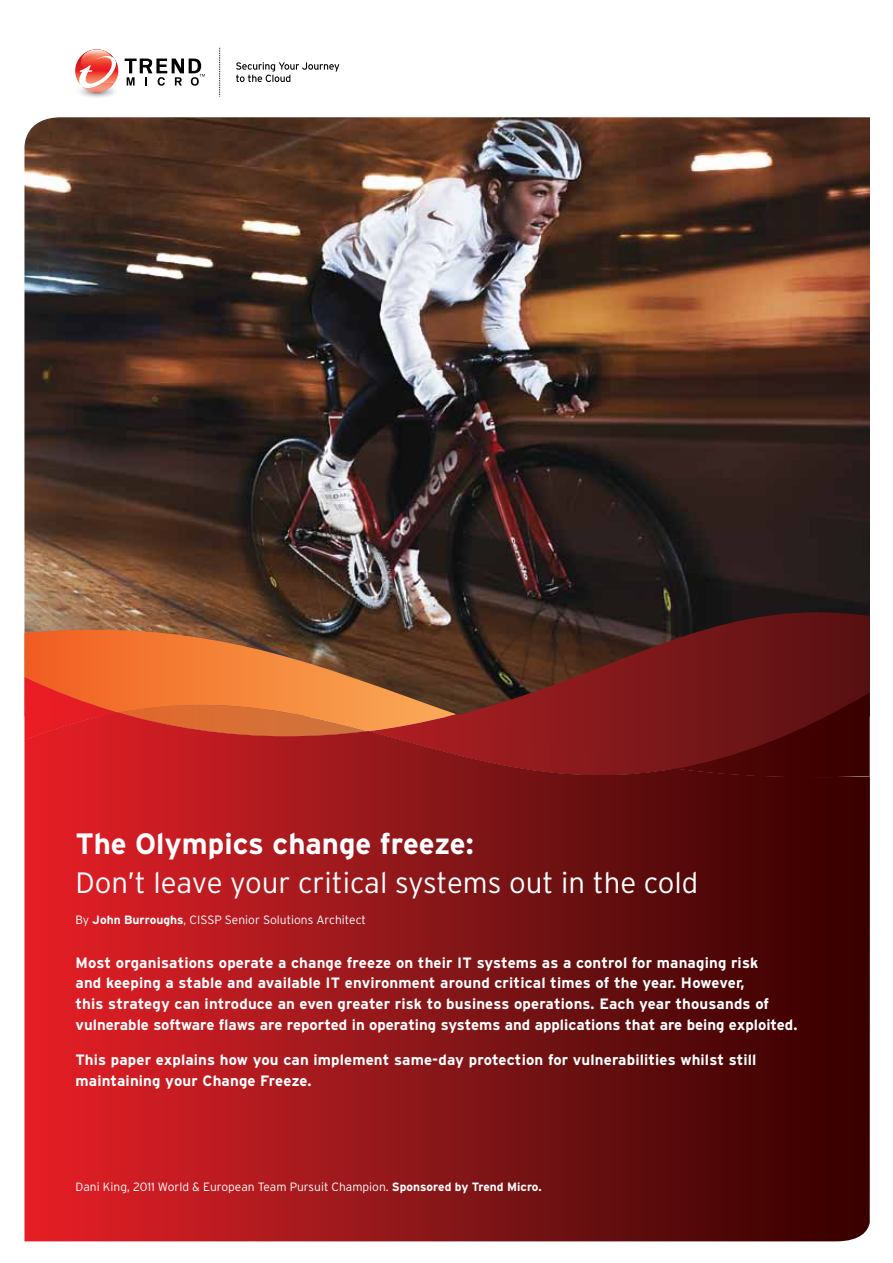
<style>
.page{position:relative;width:893px;height:1263px;background:#fff}
.page>*{position:absolute;margin:0;border:0;box-sizing:border-box;transform-origin:0 0}
.t1{font:300 29.4px "Interstate";color:#fff}
.t2{font:700 29.4px "Interstate";color:#fff}
.t3{font:700 15px/20.5px "Interstate";letter-spacing:.01em;color:#fff}
.t4{font:300 12px "Interstate";color:#fff}
.s1{font-weight:700}
</style>
<div class="page">
<img style="left:24px;top:117px;width:846px;height:513px">
<svg style="left:24px;top:630px;width:432px;height:47px"></svg>
<svg style="left:456px;top:612px;width:414px;height:80px"></svg>
<img style="left:24px;top:677px;width:651px;height:35px">
<img style="left:675px;top:692px;width:195px;height:20px">
<img style="left:24px;top:712px;width:846px;height:529px">
<svg style="left:75px;top:49px;width:44px;height:49px"></svg>
<img style="left:96px;top:79px;width:22px;height:13px">
<svg style="left:125px;top:58px;width:80px;height:28px"></svg>
<svg style="left:219px;top:48px;width:1px;height:48px"></svg>
<svg style="left:236px;top:62px;width:103px;height:20px"></svg>
<h1 class="t2" style="left:76px;top:825px;width:400px">The Olympics change freeze:</h1>
<h1 class="t1" style="left:76px;top:865px;width:624px">Don’t leave your critical systems out in the cold</h1>
<p class="t4" style="left:76px;top:913px;width:292px">By <span class="s1">John Burroughs</span>, CISSP Senior Solutions Architect</p>
<p class="t3" style="left:76px;top:952px;width:723px">Most organisations operate a change freeze on their IT systems as a control for managing risk<br>and keeping a stable and available IT environment around critical times of the year. However,<br>this strategy can introduce an even greater risk to business operations. Each year thousands of vulnerable software flaws are reported in operating systems and applications that are being exploited.</p>
<p class="t3" style="left:76px;top:1049px;width:682px;line-height:21px">This paper explains how you can implement same-day protection for vulnerabilities whilst still maintaining your Change Freeze.</p>
<p class="t4" style="left:76px;top:1179px;width:468px">Dani King, 2011 World &amp; European Team Pursuit Champion. <span class="s1">Sponsored by Trend Micro.</span></p>
</div>
